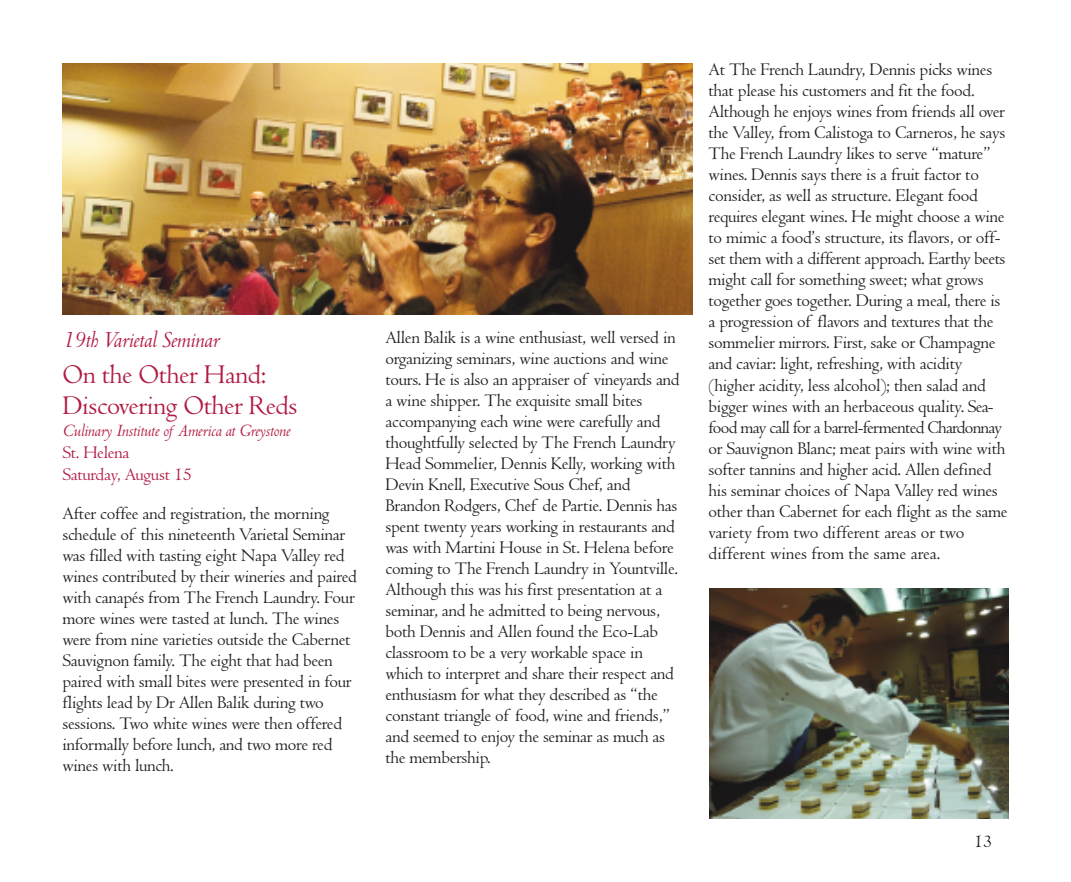
<style>
.page{position:relative;width:1071px;height:882px;background:#fff}
.page>*{position:absolute;margin:0;border:0;box-sizing:border-box;transform-origin:0 0}
.t1{font:28px/30.8px "Centaur";letter-spacing:-.015em;color:#b11a41}
.t2{font:24.5px "Centaur MT Italic 3";letter-spacing:-.015em;color:#b11a41}
.t3{font:18.38px/21px "Centaur";letter-spacing:-.015em;color:#1d1e1f}
.t4{font:18.38px "Centaur MT Italic 3";letter-spacing:-.015em;color:#b11a41}
.t5{font:18.38px/22.1px "Centaur";letter-spacing:-.015em;color:#b11a41}
</style>
<div class="page">
<img style="left:62px;top:63px;width:630px;height:252px">
<img style="left:709px;top:588px;width:299px;height:231px">
<h2 class="t2" style="left:62px;top:327px;width:159px">19th Varietal Seminar</h2>
<h1 class="t1" style="left:62px;top:360px;width:237px">On the Other Hand:<br>Discovering Other Reds</h1>
<p class="t4" style="left:62px;top:421px;width:229px">Culinary Institute of America at Greystone</p>
<p class="t5" style="left:62px;top:442px;width:131px">St. Helena<br>Saturday, August 15</p>
<p class="t3" style="left:62px;top:503px;width:296px">After coffee and registration, the morning schedule of this nineteenth Varietal Seminar was filled with tasting eight Napa Valley red wines contributed by their wineries and paired with canapés from The French Laundry. Four more wines were tasted at lunch. The wines were from nine varieties outside the Cabernet Sauvignon family. The eight that had been paired with small bites were presented in four flights lead by Dr Allen Balik during two sessions. Two white wines were then offered informally before lunch, and two more red wines with lunch.</p>
<p class="t3" style="left:385px;top:327px;width:296px">Allen Balik is a wine enthusiast, well versed in organizing seminars, wine auctions and wine tours. He is also an appraiser of vineyards and a wine shipper. The exquisite small bites accompanying each wine were carefully and thoughtfully selected by The French Laundry Head Sommelier, Dennis Kelly, working with Devin Knell, Executive Sous Chef, and Brandon Rodgers, Chef de Partie. Dennis has spent twenty years working in restaurants and was with Martini House in St. Helena before coming to The French Laundry in Yountville.<br>Although this was his first presentation at a seminar, and he admitted to being nervous, both Dennis and Allen found the Eco-Lab classroom to be a very workable space in which to interpret and share their respect and enthusiasm for what they described as “the constant triangle of food, wine and friends,” and seemed to enjoy the seminar as much as the membership.</p>
<p class="t3" style="left:708px;top:60px;width:300px">At The French Laundry, Dennis picks wines that please his customers and fit the food.<br>Although he enjoys wines from friends all over the Valley, from Calistoga to Carneros, he says The French Laundry likes to serve “mature” wines. Dennis says there is a fruit factor to consider, as well as structure. Elegant food requires elegant wines. He might choose a wine to mimic a food’s structure, its flavors, or off&shy;set them with a different approach. Earthy beets might call for something sweet; what grows together goes together. During a meal, there is a progression of flavors and textures that the sommelier mirrors. First, sake or Champagne and caviar: light, refreshing, with acidity (higher acidity, less alcohol); then salad and bigger wines with an herbaceous quality. Sea&shy;food may call for a barrel-fermented Chardonnay or Sauvignon Blanc; meat pairs with wine with softer tannins and higher acid. Allen defined his seminar choices of Napa Valley red wines other than Cabernet for each flight as the same variety from two different areas or two different wines from the same area.</p>
<p class="t3" style="left:974px;top:831px;width:20px">13</p>
</div>
